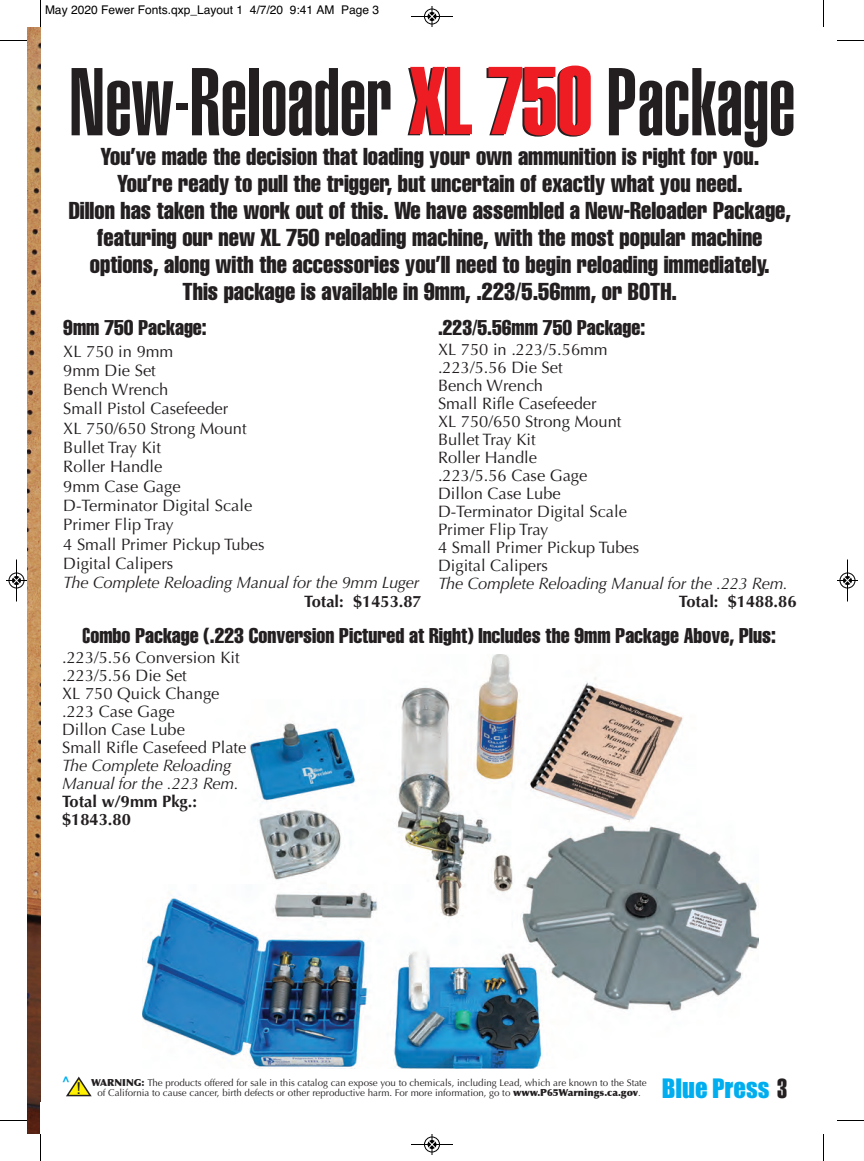
<style>
.page{position:relative;width:864px;height:1161px;background:#fff}
.page>*{position:absolute;margin:0;border:0;box-sizing:border-box;transform-origin:0 0}
.t1{font:94.5px "Helvetica LT Std Ultra Comp";color:#231f20}
.t2{font:24.75px "Impact";color:#00aeef}
.t3{font:24px/27px "Helvetica LT Std Comp";color:#231f20;text-align:center}
.t4{font:21px "Helvetica LT Std Comp";color:#231f20}
.t5{font:16.5px/18px "Optima";color:#231f20}
.t6{font:italic 16.5px/18px "Optima";letter-spacing:-.015em;color:#231f20}
.t7{font:700 16.5px/18px "Optima";color:#231f20}
.t8{font:16.5px "Arial";color:#231f20}
.t9{font:900 13.5px "Optima";color:#00aeef}
.t10{font:12px "Helvetica";color:#000}
.t11{font:9.75px/10.5px "Optima";color:#231f20;text-align:center}
.s1{font-family:"Helvetica LT Std Extra Comp";color:#ee1d23}
.s2{font-family:"Helvetica LT Std Extra Comp"}
.s3{font-weight:900}
.s4{font-family:"Helvetica LT Std Extra Comp";font-size:27px;color:#231f20}
</style>
<div class="page">
<img style="left:27px;top:27px;width:13px;height:1107px">
<img style="left:143px;top:655px;width:616px;height:414px">
<svg style="left:66px;top:1077px;width:26px;height:19px"></svg>
<svg style="left:40px;top:0;width:1px;height:27px"></svg>
<svg style="left:0;top:40px;width:27px;height:1px"></svg>
<svg style="left:823px;top:0;width:1px;height:27px"></svg>
<svg style="left:837px;top:40px;width:27px;height:1px"></svg>
<svg style="left:40px;top:1134px;width:1px;height:27px"></svg>
<svg style="left:0;top:1120px;width:27px;height:1px"></svg>
<svg style="left:823px;top:1134px;width:1px;height:27px"></svg>
<svg style="left:837px;top:1120px;width:27px;height:1px"></svg>
<div style="left:427px;top:12px;width:10px;height:9px;background:#9f9f9f;border-radius:50%"></div>
<hr style="left:411px;top:16px;width:42px;height:1px;background:#000">
<div style="left:424px;top:9px;width:16px;height:15px;border:1px solid #000;border-radius:50%"></div>
<svg style="left:428px;top:6px;width:8px;height:21px"></svg>
<div style="left:427px;top:1140px;width:10px;height:9px;background:#9f9f9f;border-radius:50%"></div>
<hr style="left:411px;top:1144px;width:42px;height:1px;background:#000">
<div style="left:424px;top:1137px;width:16px;height:15px;border:1px solid #000;border-radius:50%"></div>
<svg style="left:428px;top:1134px;width:8px;height:21px"></svg>
<hr style="left:16px;top:560px;width:1px;height:42px;background:#000">
<div style="left:9px;top:573px;width:15px;height:15px;border:1px solid #000;border-radius:50%"></div>
<svg style="left:6px;top:577px;width:21px;height:7px"></svg>
<hr style="left:847px;top:560px;width:1px;height:42px;background:#000">
<div style="left:840px;top:573px;width:15px;height:15px;border:1px solid #000;border-radius:50%"></div>
<svg style="left:837px;top:577px;width:21px;height:7px"></svg>
<p class="t10" style="left:45px;top:2px;width:336px">May 2020 Fewer Fonts.qxp_Layout 1 4/7/20 9:41 AM Page 3</p>
<h1 class="t1" style="left:69px;top:68px;width:728px">New-Reloader <span class="s1">XL 750</span>Package</h1>
<p class="t3" style="left:69px;top:144px;width:724px">You’ve made the decision that loading your own ammunition is right for you.<br>You’re ready to pull the trigger, but uncertain of exactly what you need.<br>Dillon has taken the work out of this. We have assembled a New-Reloader Package, featuring our new XL 750 reloading machine, with the most popular machine options, along with the accessories you’ll need to begin reloading immediately.<br>This package is available in 9mm, .223/5.56mm, or BOTH.</p>
<p class="t4" style="left:63px;top:320px;width:145px">9mm 750 Package:</p>
<p class="t5" style="left:63px;top:342px;width:203px;line-height:19.4px">XL 750 in 9mm<br>9mm Die Set<br>Bench Wrench<br>Small Pistol Casefeeder<br>XL 750/650 Strong Mount<br>Bullet Tray Kit<br>Roller Handle<br>9mm Case Gage<br>D-Terminator Digital Scale<br>Primer Flip Tray<br>4 Small Primer Pickup Tubes<br>Digital Calipers</p>
<p class="t6" style="left:63px;top:574px;width:358px">The Complete Reloading Manual for the 9mm Luger</p>
<p class="t7" style="left:304px;top:593px;width:119px">Total: $1453.87</p>
<p class="t4" style="left:438px;top:320px;width:209px">.223/5.56mm 750 Package:</p>
<p class="t5" style="left:438px;top:341px;width:203px">XL 750 in .223/5.56mm .223/5.56 Die Set<br>Bench Wrench<br>Small Rifle Casefeeder<br>XL 750/650 Strong Mount<br>Bullet Tray Kit<br>Roller Handle<br>.223/5.56 Case Gage<br>Dillon Case Lube<br>D-Terminator Digital Scale<br>Primer Flip Tray<br>4 Small Primer Pickup Tubes<br>Digital Calipers</p>
<p class="t6" style="left:438px;top:575px;width:351px">The Complete Reloading Manual for the .223 Rem.</p>
<p class="t7" style="left:679px;top:593px;width:119px">Total: $1488.86</p>
<p class="t4" style="left:83px;top:628px;width:695px"><span class="s2">C</span>ombo Package (.223 Conversion Pictured at Right) Includes the 9mm Package Above, Plus:</p>
<p class="t5" style="left:62px;top:649px;width:186px">.223/5.56 Conversion Kit .223/5.56 Die Set<br>XL 750 Quick Change .223 Case Gage<br>Dillon Case Lube<br>Small Rifle Casefeed Plate</p>
<p class="t6" style="left:62px;top:757px;width:178px">The Complete Reloading<br>Manual for the .223 Rem.</p>
<p class="t7" style="left:62px;top:793px;width:136px">Total w/9mm Pkg.: $1843.80</p>
<p class="t9" style="left:61px;top:1073px;width:11px">^</p>
<p class="t11" style="left:91px;top:1077px;width:557px"><span class="s3">Warning:</span> The products offered for sale in this catalog can expose you to chemicals, including Lead, which are known to the State of California to cause cancer, birth defects or other reproductive harm. For more information, go to <span class="s3">www.P65Warnings.ca.gov</span>.</p>
<p class="t8" style="left:77px;top:1078px;width:6px">!</p>
<h2 class="t2" style="left:662px;top:1075px;width:127px">Blue Press <span class="s4">3</span></h2>
</div>
